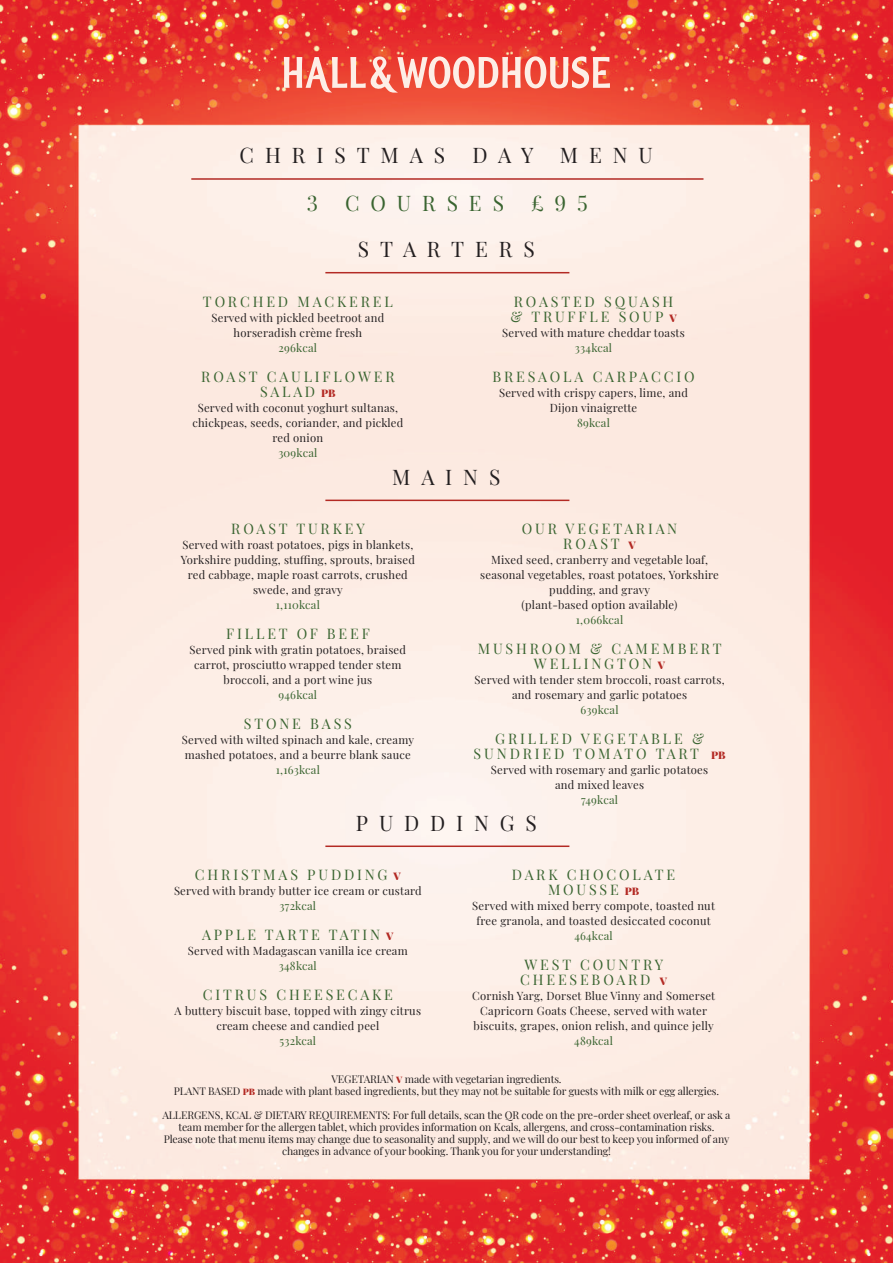
<style>
.page{position:relative;width:893px;height:1263px;background:#fff}
.page>*{position:absolute;margin:0;border:0;box-sizing:border-box;transform-origin:0 0}
.t1{font:21px "Playfair Display";letter-spacing:.52em;color:#231f20}
.t2{font:21px "Playfair Display";letter-spacing:.52em;color:#396430}
.t3{font:14.25px/15px "Playfair Display";letter-spacing:.2em;color:#396430;text-align:center}
.t4{font:11.25px/15px "Playfair Display";letter-spacing:.02em;color:#231f20;text-align:center}
.t5{font:11.25px "Playfair Display";letter-spacing:.02em;color:#396430}
.t6{font:10.5px/12px "Playfair Display";letter-spacing:-.01em;color:#231f20;text-align:center}
.s1{font-weight:900;font-size:10.5px;color:#b32a24}
.s2{font-weight:900;font-size:9px;color:#b32a24}
</style>
<div class="page">
<img style="left:0;top:0;width:893px;height:1263px">
<svg style="left:284px;top:56px;width:326px;height:37px"></svg>
<hr style="left:191px;top:178px;width:512px;height:2px;background:#b32a24">
<hr style="left:325px;top:272px;width:244px;height:1px;background:#b32a24">
<hr style="left:325px;top:500px;width:244px;height:1px;background:#b32a24">
<hr style="left:325px;top:845px;width:244px;height:2px;background:#b32a24">
<h1 class="t1" style="left:240px;top:139px;width:207px">CHRISTMAS</h1>
<h1 class="t1" style="left:472px;top:139px;width:63px">DAY</h1>
<h1 class="t1" style="left:560px;top:139px;width:94px">MENU</h1>
<h1 class="t2" style="left:307px;top:186px;width:13px">3</h1>
<h1 class="t2" style="left:345px;top:186px;width:160px">COURSES</h1>
<h1 class="t2" style="left:531px;top:186px;width:58px">£95</h1>
<h1 class="t1" style="left:358px;top:233px;width:178px">STARTERS</h1>
<p class="t3" style="left:203px;top:293px;width:191px">TORCHED MACKEREL</p>
<p class="t4" style="left:211px;top:309px;width:174px">Served with pickled beetroot and horseradish crème fresh</p>
<p class="t5" style="left:279px;top:339px;width:40px">296kcal</p>
<p class="t3" style="left:201px;top:368px;width:195px">ROAST CAULIFLOWER<br>SALAD <span class="s1">PB</span></p>
<p class="t4" style="left:192px;top:399px;width:213px">Served with coconut yoghurt sultanas, chickpeas, seeds, coriander, and pickled red onion</p>
<p class="t5" style="left:278px;top:444px;width:41px">309kcal</p>
<p class="t3" style="left:510px;top:293px;width:168px;text-align:left">ROASTED SQUASH &amp; TRUFFLE SOUP <span class="s1">V</span></p>
<p class="t4" style="left:502px;top:324px;width:184px">Served with mature cheddar toasts</p>
<p class="t5" style="left:575px;top:339px;width:39px">334kcal</p>
<p class="t3" style="left:492px;top:368px;width:204px">BRESAOLA CARPACCIO</p>
<p class="t4" style="left:499px;top:384px;width:191px">Served with crispy capers, lime, and<br>Dijon vinaigrette</p>
<p class="t5" style="left:577px;top:414px;width:34px">89kcal</p>
<h1 class="t1" style="left:392px;top:460px;width:110px">MAINS</h1>
<p class="t3" style="left:231px;top:520px;width:135px">ROAST TURKEY</p>
<p class="t4" style="left:181px;top:537px;width:236px">Served with roast potatoes, pigs in blankets, Yorkshire pudding, stuffing, sprouts, braised red cabbage, maple roast carrots, crushed swede, and gravy</p>
<p class="t5" style="left:276px;top:596px;width:46px">1,110kcal</p>
<p class="t3" style="left:226px;top:625px;width:145px">FILLET OF BEEF</p>
<p class="t4" style="left:190px;top:642px;width:218px">Served pink with gratin potatoes, braised carrot, prosciutto wrapped tender stem broccoli, and a port wine jus</p>
<p class="t5" style="left:279px;top:686px;width:40px">946kcal</p>
<p class="t3" style="left:244px;top:715px;width:110px">STONE BASS</p>
<p class="t4" style="left:182px;top:732px;width:234px;text-align:left">Served with wilted spinach and kale, creamy mashed potatoes, and a beurre blank sauce</p>
<p class="t5" style="left:276px;top:761px;width:46px">1,163kcal</p>
<p class="t3" style="left:522px;top:520px;width:157px">OUR VEGETARIAN<br>ROAST <span class="s1">V</span></p>
<p class="t4" style="left:480px;top:551px;width:240px">Mixed seed, cranberry and vegetable loaf, seasonal vegetables, roast potatoes, Yorkshire pudding, and gravy<br>(plant-based option available)</p>
<p class="t5" style="left:576px;top:611px;width:49px">1,066kcal</p>
<p class="t3" style="left:478px;top:640px;width:245px">MUSHROOM &amp; CAMEMBERT<br>WELLINGTON <span class="s1">V</span></p>
<p class="t4" style="left:475px;top:671px;width:252px">Served with tender stem broccoli, roast carrots, and rosemary and garlic potatoes</p>
<p class="t5" style="left:580px;top:701px;width:40px">639kcal</p>
<p class="t3" style="left:474px;top:730px;width:253px">GRILLED VEGETABLE &amp;<br>SUNDRIED TOMATO TART <span class="s1">PB</span></p>
<p class="t4" style="left:491px;top:761px;width:219px">Served with rosemary and garlic potatoes and mixed leaves</p>
<p class="t5" style="left:581px;top:791px;width:38px">749kcal</p>
<h1 class="t1" style="left:356px;top:806px;width:182px">PUDDINGS</h1>
<p class="t3" style="left:195px;top:866px;width:207px">CHRISTMAS PUDDING <span class="s1">V</span></p>
<p class="t4" style="left:174px;top:882px;width:249px">Served with brandy butter ice cream or custard</p>
<p class="t5" style="left:280px;top:897px;width:38px">372kcal</p>
<p class="t3" style="left:202px;top:926px;width:193px">APPLE TARTE TATIN <span class="s1">V</span></p>
<p class="t4" style="left:188px;top:942px;width:221px">Served with Madagascan vanilla ice cream</p>
<p class="t5" style="left:279px;top:957px;width:39px">348kcal</p>
<p class="t3" style="left:203px;top:986px;width:192px">CITRUS CHEESECAKE</p>
<p class="t4" style="left:175px;top:1002px;width:248px">A buttery biscuit base, topped with zingy citrus cream cheese and candied peel</p>
<p class="t5" style="left:280px;top:1032px;width:38px">532kcal</p>
<p class="t3" style="left:512px;top:866px;width:165px">DARK CHOCOLATE<br>MOUSSE <span class="s1">PB</span></p>
<p class="t4" style="left:472px;top:897px;width:244px">Served with mixed berry compote, toasted nut free granola, and toasted desiccated coconut</p>
<p class="t5" style="left:574px;top:927px;width:40px">464kcal</p>
<p class="t3" style="left:520px;top:956px;width:148px">WEST COUNTRY<br>CHEESEBOARD <span class="s1">V</span></p>
<p class="t4" style="left:472px;top:987px;width:245px">Cornish Yarg, Dorset Blue Vinny and Somerset<br>Capricorn Goats Cheese, served with water biscuits, grapes, onion relish, and quince jelly</p>
<p class="t5" style="left:574px;top:1032px;width:40px">489kcal</p>
<p class="t6" style="left:174px;top:1072px;width:547px">VEGETARIAN <span class="s2">V</span> made with vegetarian ingredients.<br>PLANT BASED <span class="s2">PB</span> made with plant based ingredients, but they may not be suitable for guests with milk or egg allergies.</p>
<p class="t6" style="left:163px;top:1108px;width:569px">ALLERGENS, KCAL &amp; DIETARY REQUIREMENTS: For full details, scan the QR code on the pre-order sheet overleaf, or ask a team member for the allergen tablet, which provides information on Kcals, allergens, and cross-contamination risks.<br>Please note that menu items may change due to seasonality and supply, and we will do our best to keep you informed of any changes in advance of your booking. Thank you for your understanding!</p>
</div>
